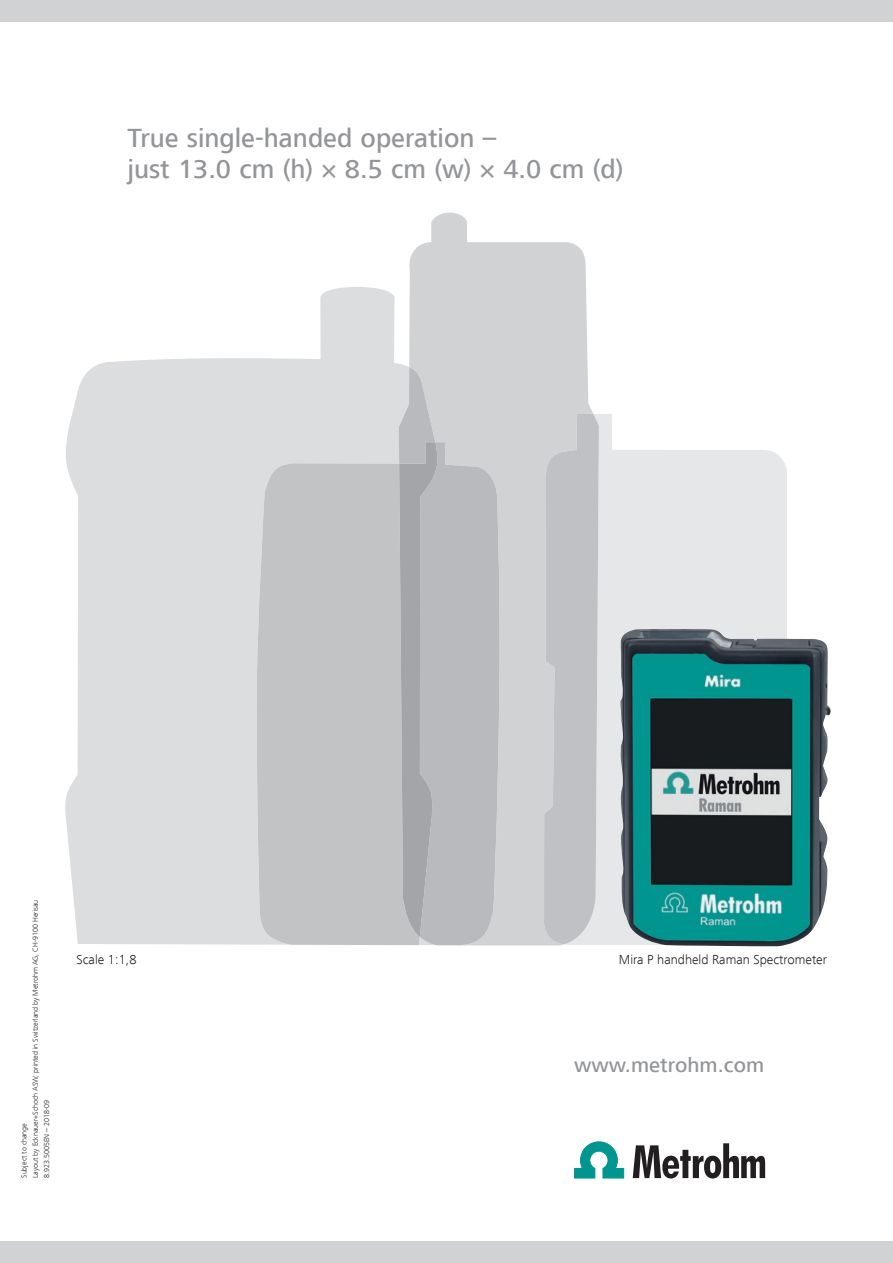
<style>
.page{position:relative;width:893px;height:1263px;background:#fff}
.page>*{position:absolute;margin:0;border:0;box-sizing:border-box;transform-origin:0 0}
.t1{font:500 27px/30.8px "Frutiger Next LT";color:#939598}
.t2{font:500 21px "Frutiger Next LT";color:#939598}
.t3{font:300 13.5px "Frutiger Next LT";color:#231f20}
.t4{font:300 7.5px/11.2px "Frutiger Next LT";color:#231f20}
</style>
<div class="page">
<div style="left:0;top:1242px;width:893px;height:21px;background:#d1d2d4"></div>
<div style="left:0;top:0;width:893px;height:21px;background:#d1d2d4"></div>
<svg style="left:574px;top:1142px;width:50px;height:36px"></svg>
<svg style="left:633px;top:1143px;width:132px;height:35px"></svg>
<svg style="left:65px;top:287px;width:342px;height:658px;fill:#dcdddf"></svg>
<svg style="left:407px;top:213px;width:186px;height:732px;background:#d5d6d8"></svg>
<svg style="left:564px;top:414px;width:223px;height:531px;background:#e9eaeb"></svg>
<svg style="left:544px;top:414px;width:55px;height:530px;background:#c3c4c7"></svg>
<svg style="left:257px;top:463px;width:35px;height:482px;background:#c4c5c7"></svg>
<svg style="left:292px;top:367px;width:209px;height:578px;background:#c0c1c3"></svg>
<img style="left:620px;top:629px;width:211px;height:317px">
<h1 class="t1" style="left:128px;top:123px;width:497px">True single-handed operation –<br>just 13.0 cm (h) × 8.5 cm (w) × 4.0 cm (d)</h1>
<p class="t4" style="left:19px;top:1178px;width:280px;rotate:-90deg">Subject to change<br>Layout by Ecknauer+Schoch ASW, printed in Switzerland by Metrohm AG, CH-9100 Herisau<br>8.923.5005EN – 2018-09</p>
<h3 class="t3" style="left:77px;top:952px;width:62px">Scale 1:1,8</h3>
<h3 class="t3" style="left:619px;top:952px;width:210px">Mira P handheld Raman Spectrometer</h3>
<h2 class="t2" style="left:574px;top:1053px;width:192px">www.metrohm.com</h2>
</div>
